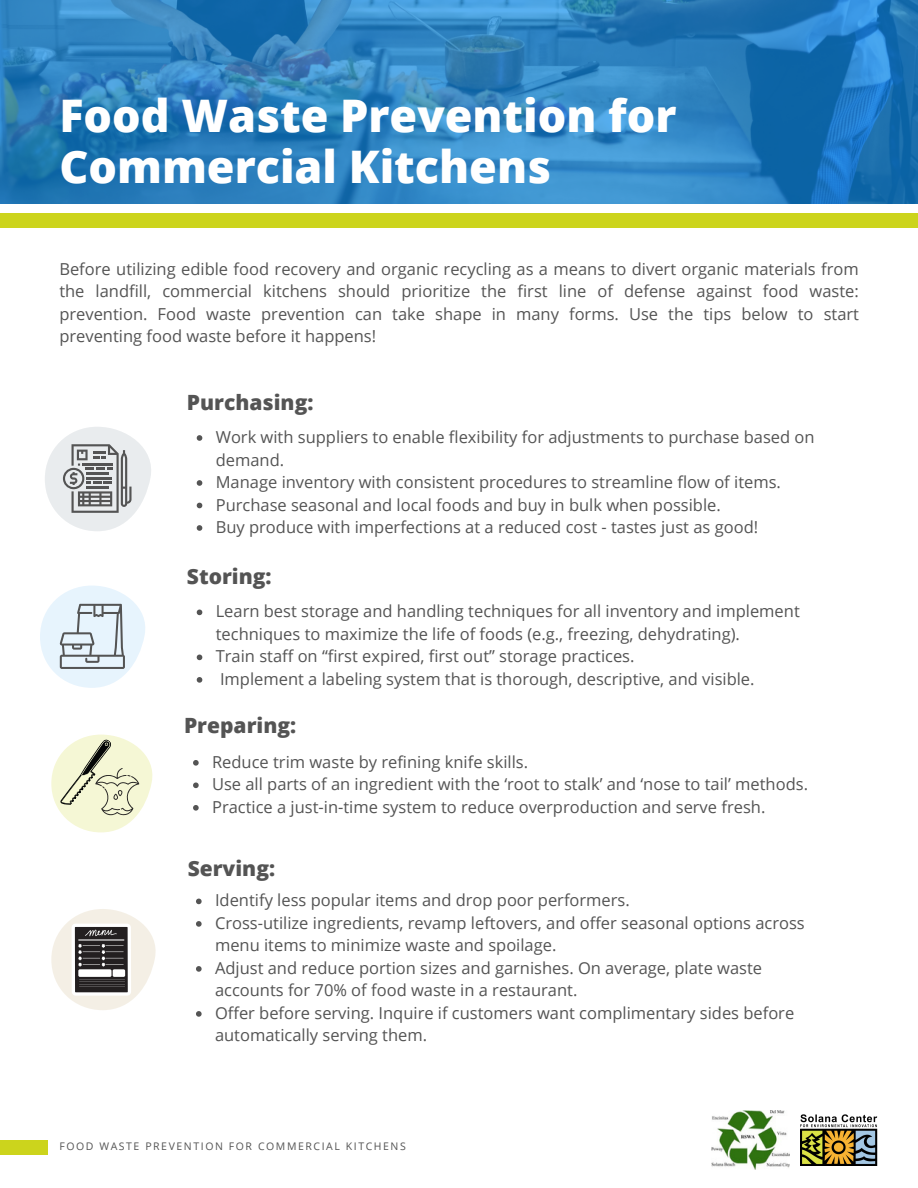
<style>
.page{position:relative;width:918px;height:1188px;background:#fff}
.page>*{position:absolute;margin:0;border:0;box-sizing:border-box;transform-origin:0 0}
.t1{font:800 44.85px/51px "Open Sans";color:#fff}
.t2{font:800 21px "Open Sans";color:#545454}
.t3{font:16.5px/22.5px "Open Sans";color:#545454}
.t4{font:10.5px "Open Sans";letter-spacing:.15em;color:#545454}
</style>
<div class="page">
<svg style="left:0;top:0;width:918px;height:204px;background:#2b7fbd"></svg>
<div style="left:0;top:214px;width:918px;height:14px;background:#ccd41c"></div>
<div style="left:0;top:1140px;width:48px;height:14px;background:#ccd41c"></div>
<svg style="left:45px;top:427px;width:106px;height:104px"></svg>
<svg style="left:40px;top:586px;width:105px;height:102px"></svg>
<svg style="left:51px;top:909px;width:105px;height:101px"></svg>
<svg style="left:51px;top:735px;width:102px;height:97px"></svg>
<svg style="left:197px;top:435px;width:5px;height:6px"></svg>
<svg style="left:197px;top:480px;width:5px;height:6px"></svg>
<svg style="left:197px;top:503px;width:5px;height:5px"></svg>
<svg style="left:197px;top:525px;width:5px;height:6px"></svg>
<svg style="left:197px;top:610px;width:5px;height:5px"></svg>
<svg style="left:197px;top:655px;width:5px;height:5px"></svg>
<svg style="left:197px;top:677px;width:5px;height:6px"></svg>
<svg style="left:193px;top:760px;width:6px;height:6px"></svg>
<svg style="left:193px;top:782px;width:6px;height:6px"></svg>
<svg style="left:193px;top:805px;width:6px;height:6px"></svg>
<svg style="left:196px;top:899px;width:6px;height:5px"></svg>
<svg style="left:196px;top:921px;width:6px;height:6px"></svg>
<svg style="left:196px;top:966px;width:6px;height:6px"></svg>
<svg style="left:196px;top:1011px;width:6px;height:6px"></svg>
<img style="left:801px;top:1114px;width:76px;height:51px">
<img style="left:711px;top:1111px;width:78px;height:58px">
<p class="t1" style="left:59px;top:89px;width:619px">Food Waste Prevention for<br>Commercial Kitchens</p>
<p class="t3" style="left:59px;top:257px;width:801px;text-align:justify">Before utilizing edible food recovery and organic recycling as a means to divert organic materials from the landfill, commercial kitchens should prioritize the first line of defense against food waste: prevention. Food waste prevention can take shape in many forms. Use the tips below to start preventing food waste before it happens!</p>
<p class="t2" style="left:187px;top:387px;width:128px">Purchasing:</p>
<p class="t3" style="left:216px;top:425px;width:600px">Work with suppliers to enable flexibility for adjustments to purchase based on demand.</p>
<p class="t3" style="left:216px;top:470px;width:567px">Manage inventory with consistent procedures to streamline flow of items.</p>
<p class="t3" style="left:216px;top:493px;width:507px">Purchase seasonal and local foods and buy in bulk when possible.</p>
<p class="t3" style="left:216px;top:515px;width:544px">Buy produce with imperfections at a reduced cost - tastes just as good!</p>
<p class="t2" style="left:187px;top:561px;width:86px">Storing:</p>
<p class="t3" style="left:216px;top:600px;width:586px">Learn best storage and handling techniques for all inventory and implement techniques to maximize the life of foods (e.g., freezing, dehydrating).</p>
<p class="t3" style="left:216px;top:645px;width:420px">Train staff on “first expired, first out” storage practices.</p>
<p class="t3" style="left:220px;top:667px;width:536px">Implement a labeling system that is thorough, descriptive, and visible.</p>
<p class="t2" style="left:184px;top:711px;width:114px">Preparing:</p>
<p class="t3" style="left:212px;top:750px;width:318px">Reduce trim waste by refining knife skills.</p>
<p class="t3" style="left:212px;top:773px;width:597px">Use all parts of an ingredient with the ‘root to stalk’ and ‘nose to tail’ methods.</p>
<p class="t3" style="left:212px;top:795px;width:555px">Practice a just-in-time system to reduce overproduction and serve fresh.</p>
<p class="t2" style="left:188px;top:853px;width:89px">Serving:</p>
<p class="t3" style="left:215px;top:889px;width:416px">Identify less popular items and drop poor performers.</p>
<p class="t3" style="left:215px;top:911px;width:591px">Cross-utilize ingredients, revamp leftovers, and offer seasonal options across menu items to minimize waste and spoilage.</p>
<p class="t3" style="left:215px;top:956px;width:549px">Adjust and reduce portion sizes and garnishes. On average, plate waste accounts for 70% of food waste in a restaurant.</p>
<p class="t3" style="left:215px;top:1001px;width:581px">Offer before serving. Inquire if customers want complimentary sides before automatically serving them.</p>
<p class="t4" style="left:59px;top:1138px;width:348px">FOOD WASTE PREVENTION FOR COMMERCIAL KITCHENS</p>
</div>
